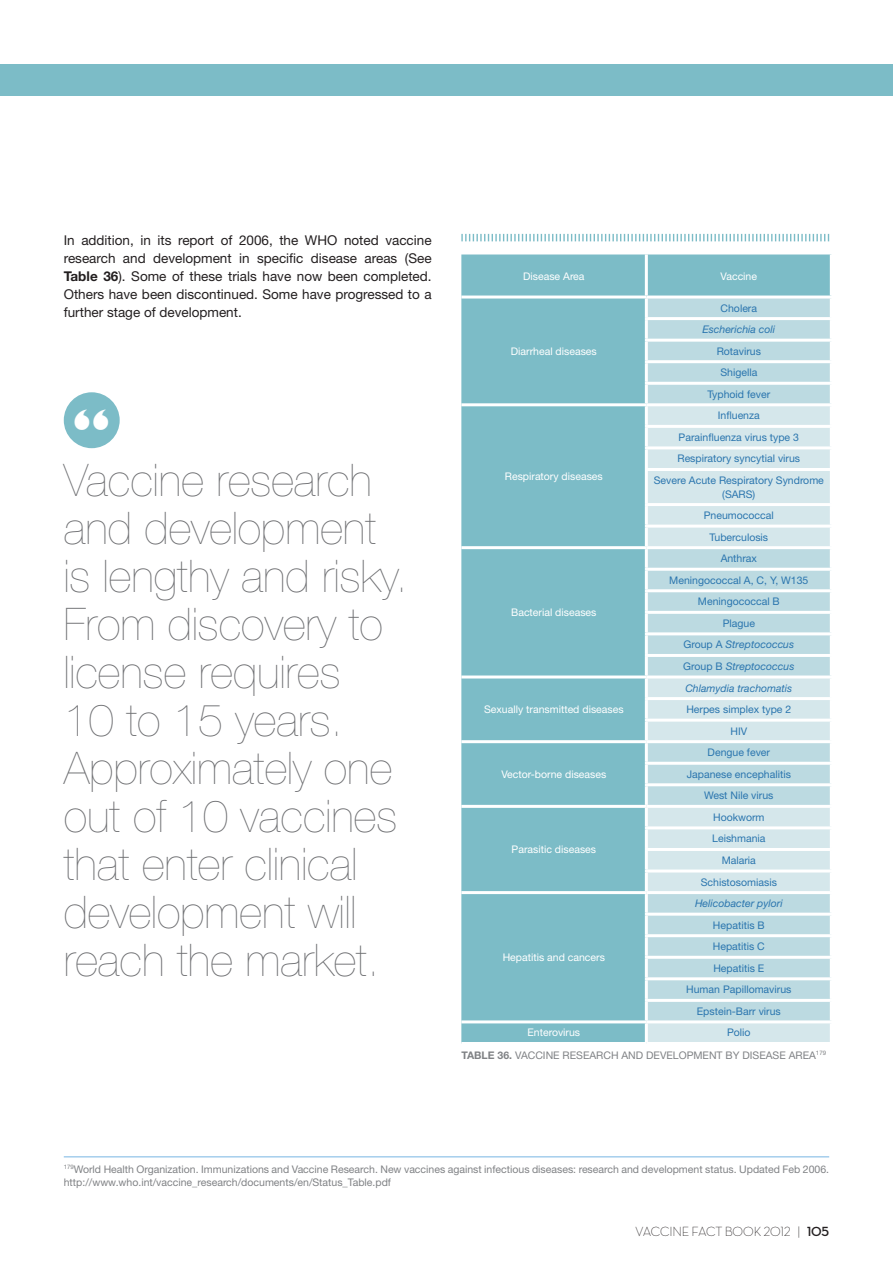
<style>
.page{position:relative;width:893px;height:1263px;background:#fff}
.page>*{position:absolute;margin:0;border:0;box-sizing:border-box;transform-origin:0 0}
.t1{font:200 45px/48px "Helvetica Neue";color:#6c6d70}
.t2{font:800 45px "Gill Sans";color:#fff}
.t3{font:13.5px/18px "Helvetica Neue";color:#231f20;text-align:justify}
.t4{font:300 13.5px "Neutra Disp";letter-spacing:-.02em;color:#231f20}
.t5{font:10.5px/13.5px "Helvetica Neue";color:#2a75ae;text-align:center}
.t6{font:10.5px/13.5px "Helvetica Neue";color:#808285}
.t7{font:10.5px "Helvetica Neue";color:#fff}
.t8{font:italic 10.5px "Helvetica Neue";color:#2a75ae}
.s1{font-weight:700}
.s2{font-style:normal}
</style>
<div class="page">
<div style="left:0;top:64px;width:893px;height:32px;background:#7cbcc7"></div>
<div style="left:461px;top:254px;width:369px;height:41px;background:#7cbcc7"></div>
<div style="left:461px;top:298px;width:184px;height:744px;background:#7cbcc7"></div>
<div style="left:648px;top:298px;width:182px;height:105px;background:#bcdae1"></div>
<svg style="left:648px;top:406px;width:182px;height:636px;background:#c9e0e6"></svg>
<hr style="left:645px;top:254px;width:3px;height:41px;background:#fff">
<hr style="left:645px;top:317px;width:188px;height:3px;background:#fff">
<hr style="left:645px;top:339px;width:188px;height:3px;background:#fff">
<hr style="left:645px;top:360px;width:188px;height:3px;background:#fff">
<hr style="left:645px;top:382px;width:188px;height:3px;background:#fff">
<hr style="left:645px;top:425px;width:188px;height:3px;background:#fff">
<hr style="left:645px;top:446px;width:188px;height:3px;background:#fff">
<hr style="left:645px;top:468px;width:188px;height:3px;background:#fff">
<hr style="left:645px;top:503px;width:188px;height:3px;background:#fff">
<hr style="left:645px;top:525px;width:188px;height:3px;background:#fff">
<hr style="left:646px;top:546px;width:187px;height:3px;background:#fff">
<hr style="left:645px;top:568px;width:188px;height:3px;background:#fff">
<hr style="left:645px;top:589px;width:188px;height:3px;background:#fff">
<hr style="left:645px;top:611px;width:188px;height:3px;background:#fff">
<hr style="left:645px;top:632px;width:188px;height:3px;background:#fff">
<hr style="left:645px;top:654px;width:188px;height:3px;background:#fff">
<hr style="left:646px;top:675px;width:187px;height:3px;background:#fff">
<hr style="left:645px;top:697px;width:188px;height:3px;background:#fff">
<hr style="left:645px;top:719px;width:188px;height:3px;background:#fff">
<hr style="left:646px;top:740px;width:187px;height:3px;background:#fff">
<hr style="left:645px;top:762px;width:188px;height:3px;background:#fff">
<hr style="left:645px;top:783px;width:188px;height:3px;background:#fff">
<hr style="left:646px;top:805px;width:187px;height:3px;background:#fff">
<hr style="left:645px;top:826px;width:188px;height:3px;background:#fff">
<hr style="left:645px;top:848px;width:188px;height:3px;background:#fff">
<hr style="left:645px;top:869px;width:188px;height:3px;background:#fff">
<hr style="left:646px;top:891px;width:187px;height:3px;background:#fff">
<hr style="left:645px;top:913px;width:188px;height:3px;background:#fff">
<hr style="left:645px;top:934px;width:188px;height:3px;background:#fff">
<hr style="left:645px;top:956px;width:188px;height:3px;background:#fff">
<hr style="left:645px;top:977px;width:188px;height:3px;background:#fff">
<hr style="left:645px;top:999px;width:188px;height:3px;background:#fff">
<hr style="left:646px;top:1020px;width:187px;height:3px;background:#fff">
<hr style="left:461px;top:403px;width:185px;height:3px;background:#fff">
<hr style="left:461px;top:546px;width:185px;height:3px;background:#fff">
<hr style="left:461px;top:675px;width:185px;height:3px;background:#fff">
<hr style="left:461px;top:740px;width:185px;height:3px;background:#fff">
<hr style="left:461px;top:805px;width:185px;height:3px;background:#fff">
<hr style="left:461px;top:891px;width:185px;height:3px;background:#fff">
<hr style="left:461px;top:1020px;width:185px;height:3px;background:#fff">
<svg style="left:461px;top:234px;width:368px;height:7px"></svg>
<hr style="left:64px;top:1156px;width:765px;height:1px;background:#77b6e4">
<div style="left:64px;top:392px;width:56px;height:56px;background:#7cbcc7;border-radius:50%"></div>
<p class="t3" style="left:64px;top:231px;width:369px">In addition, in its report of 2006, the WHO noted vaccine research and development in specific disease areas (See <span class="s1">Table 36</span>). Some of these trials have now been completed.<br>Others have been discontinued. Some have progressed to a further stage of development.</p>
<p class="t2" style="left:73px;top:399px;width:39px">“</p>
<p class="t1" style="left:64px;top:455px;width:346px">Vaccine research and development is lengthy and risky.<br>From discovery to license requires<br>10 to 15 years.<br>Approximately one out of 10 vaccines that enter clinical development will reach the market.</p>
<p class="t7" style="left:523px;top:269px;width:63px">Disease Area</p>
<p class="t7" style="left:720px;top:269px;width:38px">Vaccine</p>
<p class="t7" style="left:511px;top:345px;width:87px">Diarrheal diseases</p>
<p class="t7" style="left:505px;top:470px;width:99px">Respiratory diseases</p>
<p class="t7" style="left:511px;top:606px;width:87px">Bacterial diseases</p>
<p class="t7" style="left:484px;top:703px;width:141px">Sexually transmitted diseases</p>
<p class="t7" style="left:501px;top:768px;width:107px">Vector-borne diseases</p>
<p class="t7" style="left:512px;top:843px;width:86px">Parasitic diseases</p>
<p class="t7" style="left:503px;top:951px;width:104px">Hepatitis and cancers</p>
<p class="t5" style="left:721px;top:301px;width:38px">Cholera</p>
<p class="t8" style="left:702px;top:323px;width:74px">Escherichia coli</p>
<p class="t5" style="left:717px;top:344px;width:46px">Rotavirus</p>
<p class="t5" style="left:720px;top:366px;width:38px">Shigella</p>
<p class="t5" style="left:707px;top:387px;width:64px">Typhoid fever</p>
<p class="t5" style="left:718px;top:409px;width:43px">Influenza</p>
<p class="t5" style="left:679px;top:430px;width:122px">Parainfluenza virus type 3</p>
<p class="t5" style="left:677px;top:452px;width:124px">Respiratory syncytial virus</p>
<p class="t5" style="left:654px;top:473px;width:172px">Severe Acute Respiratory Syndrome (SARS)</p>
<p class="t5" style="left:704px;top:508px;width:72px">Pneumococcal</p>
<p class="t5" style="left:709px;top:530px;width:60px">Tuberculosis</p>
<p class="t5" style="left:721px;top:551px;width:38px">Anthrax</p>
<p class="t5" style="left:669px;top:573px;width:141px">Meningococcal A, C, Y, W135</p>
<p class="t5" style="left:698px;top:595px;width:83px">Meningococcal B</p>
<p class="t5" style="left:723px;top:616px;width:34px">Plague</p>
<p class="t8" style="left:683px;top:638px;width:112px"><span class="s2">Group A</span> Streptococcus</p>
<p class="t8" style="left:683px;top:660px;width:113px"><span class="s2">Group B</span> Streptococcus</p>
<p class="t8" style="left:685px;top:681px;width:108px">Chlamydia trachomatis</p>
<p class="t5" style="left:686px;top:702px;width:107px">Herpes simplex type 2</p>
<p class="t5" style="left:730px;top:724px;width:18px">HIV</p>
<p class="t5" style="left:708px;top:745px;width:64px">Dengue fever</p>
<p class="t5" style="left:687px;top:767px;width:106px">Japanese encephalitis</p>
<p class="t5" style="left:704px;top:789px;width:71px">West Nile virus</p>
<p class="t5" style="left:713px;top:810px;width:53px">Hookworm</p>
<p class="t5" style="left:712px;top:832px;width:55px">Leishmania</p>
<p class="t5" style="left:722px;top:853px;width:36px">Malaria</p>
<p class="t5" style="left:701px;top:875px;width:78px">Schistosomiasis</p>
<p class="t8" style="left:695px;top:897px;width:89px">Helicobacter pylori</p>
<p class="t5" style="left:713px;top:918px;width:53px">Hepatitis B</p>
<p class="t5" style="left:713px;top:939px;width:54px">Hepatitis C</p>
<p class="t5" style="left:713px;top:961px;width:52px">Hepatitis E</p>
<p class="t5" style="left:686px;top:983px;width:107px">Human Papillomavirus</p>
<p class="t5" style="left:697px;top:1004px;width:86px">Epstein-Barr virus</p>
<p class="t7" style="left:527px;top:1026px;width:54px">Enterovirus</p>
<p class="t5" style="left:727px;top:1026px;width:25px">Polio</p>
<p class="t6" style="left:461px;top:1048px;width:366px"><span class="s1">TABLE 36.</span> VACCINE RESEARCH AND DEVELOPMENT BY DISEASE AREA<sup>179</sup></p>
<p class="t6" style="left:64px;top:1162px;width:767px"><sup>179</sup>World Health Organization. Immunizations and Vaccine Research. New vaccines against infectious diseases: research and development status. Updated Feb 2006. http://www.who.int/vaccine_research/documents/en/Status_Table.pdf</p>
<p class="t4" style="left:635px;top:1224px;width:195px">VACCINE FACT BOOK 2012 | <span class="s1">105</span></p>
</div>
